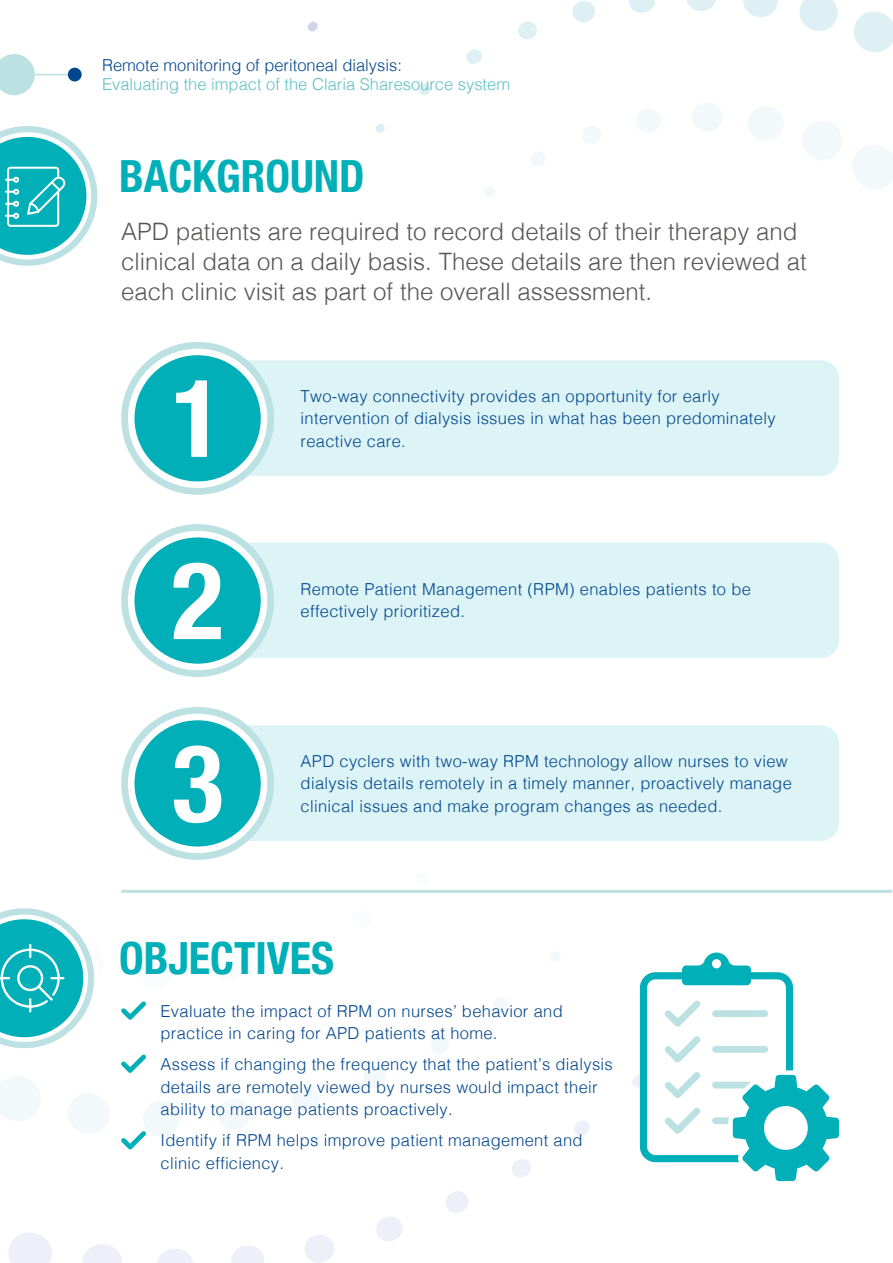
<style>
.page{position:relative;width:893px;height:1263px;background:#fff}
.page>*{position:absolute;margin:0;border:0;box-sizing:border-box;transform-origin:0 0}
.t1{font:700 condensed 108px "Helvetica Neue";color:#fff}
.t2{font:700 condensed 44.4px "Helvetica Neue";color:#00afb7}
.t3{font:300 24px/30px "Helvetica";color:#575756}
.t4{font:300 16.5px/22.5px "Helvetica";letter-spacing:.02em;color:#00468e}
.t5{font:300 16.5px "Helvetica";color:#5cc0c5}
.t6{font:300 16.5px "Helvetica";color:#00468e}
</style>
<div class="page">
<svg style="left:308px;top:22px;width:10px;height:9px"></svg>
<svg style="left:375px;top:124px;width:10px;height:9px"></svg>
<svg style="left:419px;top:83px;width:12px;height:12px"></svg>
<svg style="left:466px;top:49px;width:16px;height:15px"></svg>
<svg style="left:518px;top:21px;width:19px;height:18px"></svg>
<svg style="left:572px;top:1px;width:23px;height:21px"></svg>
<svg style="left:628px;top:0;width:27px;height:13px"></svg>
<svg style="left:686px;top:0;width:30px;height:11px"></svg>
<svg style="left:743px;top:0;width:35px;height:17px"></svg>
<svg style="left:799px;top:0;width:39px;height:31px"></svg>
<svg style="left:854px;top:11px;width:39px;height:41px"></svg>
<svg style="left:484px;top:187px;width:10px;height:10px"></svg>
<svg style="left:531px;top:152px;width:14px;height:14px"></svg>
<svg style="left:582px;top:126px;width:19px;height:18px"></svg>
<svg style="left:636px;top:109px;width:25px;height:24px"></svg>
<svg style="left:692px;top:103px;width:30px;height:28px"></svg>
<svg style="left:748px;top:107px;width:35px;height:34px"></svg>
<svg style="left:802px;top:121px;width:91px;height:68px"></svg>
<svg style="left:574px;top:1121px;width:16px;height:14px"></svg>
<svg style="left:512px;top:1159px;width:19px;height:18px"></svg>
<svg style="left:446px;top:1191px;width:22px;height:22px"></svg>
<svg style="left:376px;top:1217px;width:26px;height:24px"></svg>
<svg style="left:305px;top:1235px;width:29px;height:28px"></svg>
<svg style="left:231px;top:1246px;width:33px;height:17px"></svg>
<svg style="left:157px;top:1249px;width:36px;height:14px"></svg>
<svg style="left:82px;top:1244px;width:40px;height:19px"></svg>
<svg style="left:8px;top:1232px;width:44px;height:31px"></svg>
<svg style="left:550px;top:951px;width:11px;height:11px"></svg>
<svg style="left:493px;top:998px;width:14px;height:13px"></svg>
<svg style="left:431px;top:1036px;width:18px;height:18px"></svg>
<svg style="left:363px;top:1066px;width:23px;height:22px"></svg>
<svg style="left:292px;top:1087px;width:27px;height:26px"></svg>
<svg style="left:218px;top:1099px;width:32px;height:30px"></svg>
<svg style="left:68px;top:1094px;width:42px;height:39px"></svg>
<svg style="left:0;top:1076px;width:41px;height:45px"></svg>
<hr style="left:35px;top:74px;width:41px;height:1px;background:#bce1e3">
<svg style="left:0;top:54px;width:35px;height:41px"></svg>
<div style="left:68px;top:68px;width:14px;height:13px;background:#00468e;border-radius:50%"></div>
<svg style="left:0;top:126px;width:98px;height:140px"></svg>
<div style="left:211px;top:360px;width:628px;height:116px;background:#dcf4f5;border-radius:18px"></div>
<svg style="left:125px;top:345px;width:146px;height:146px"></svg>
<div style="left:121px;top:342px;width:153px;height:153px;border:7px solid #bce1e3;border-radius:50%"></div>
<div style="left:134px;top:355px;width:127px;height:126px;background:#00afb7;border-radius:50%"></div>
<div style="left:211px;top:542px;width:628px;height:116px;background:#dcf4f5;border-radius:18px"></div>
<svg style="left:125px;top:527px;width:146px;height:147px"></svg>
<div style="left:121px;top:524px;width:153px;height:153px;border:7px solid #bce1e3;border-radius:50%"></div>
<div style="left:134px;top:537px;width:127px;height:127px;background:#00afb7;border-radius:50%"></div>
<div style="left:211px;top:725px;width:628px;height:116px;background:#dcf4f5;border-radius:18px"></div>
<svg style="left:125px;top:710px;width:146px;height:146px"></svg>
<div style="left:121px;top:707px;width:153px;height:153px;border:7px solid #bce1e3;border-radius:50%"></div>
<div style="left:134px;top:720px;width:127px;height:126px;background:#00afb7;border-radius:50%"></div>
<hr style="left:121px;top:890px;width:771px;height:3px;background:#bce1e3">
<svg style="left:0;top:908px;width:95px;height:141px"></svg>
<svg style="left:632px;top:952px;width:207px;height:229px"></svg>
<svg style="left:121px;top:1001px;width:25px;height:19px"></svg>
<svg style="left:121px;top:1054px;width:25px;height:19px"></svg>
<svg style="left:121px;top:1101px;width:59px;height:48px"></svg>
<p class="t6" style="left:102px;top:52px;width:301px">Remote monitoring of peritoneal dialysis:</p>
<p class="t5" style="left:102px;top:70px;width:410px">Evaluating the impact of the Claria Sharesource system</p>
<h2 class="t2" style="left:119px;top:139px;width:247px">BACKGROUND</h2>
<h3 class="t3" style="left:121px;top:214px;width:687px">APD patients are required to record details of their therapy and clinical data on a daily basis. These details are then reviewed at each clinic visit as part of the overall assessment.</h3>
<h1 class="t1" style="left:172px;top:329px;width:53px">1</h1>
<h1 class="t1" style="left:172px;top:511px;width:53px">2</h1>
<h1 class="t1" style="left:172px;top:694px;width:53px">3</h1>
<p class="t4" style="left:301px;top:383px;width:476px">Two-way connectivity provides an opportunity for early intervention of dialysis issues in what has been predominately</p>
<p class="t4" style="left:301px;top:428px;width:107px">reactive care.</p>
<p class="t4" style="left:301px;top:577px;width:452px">Remote Patient Management (RPM) enables patients to be</p>
<p class="t4" style="left:301px;top:599px;width:166px">effectively prioritized.</p>
<p class="t4" style="left:301px;top:748px;width:493px">APD cyclers with two-way RPM technology allow nurses to view dialysis details remotely in a timely manner, proactively manage</p>
<p class="t4" style="left:301px;top:793px;width:423px">clinical issues and make program changes as needed.</p>
<h2 class="t2" style="left:119px;top:922px;width:217px">OBJECTIVES</h2>
<p class="t4" style="left:161px;top:998px;width:404px">Evaluate the impact of RPM on nurses’ behavior and practice in caring for APD patients at home.</p>
<p class="t4" style="left:161px;top:1052px;width:454px">Assess if changing the frequency that the patient’s dialysis details are remotely viewed by nurses would impact their ability to manage patients proactively.</p>
<p class="t4" style="left:161px;top:1128px;width:424px">Identify if RPM helps improve patient management and clinic efficiency.</p>
</div>
